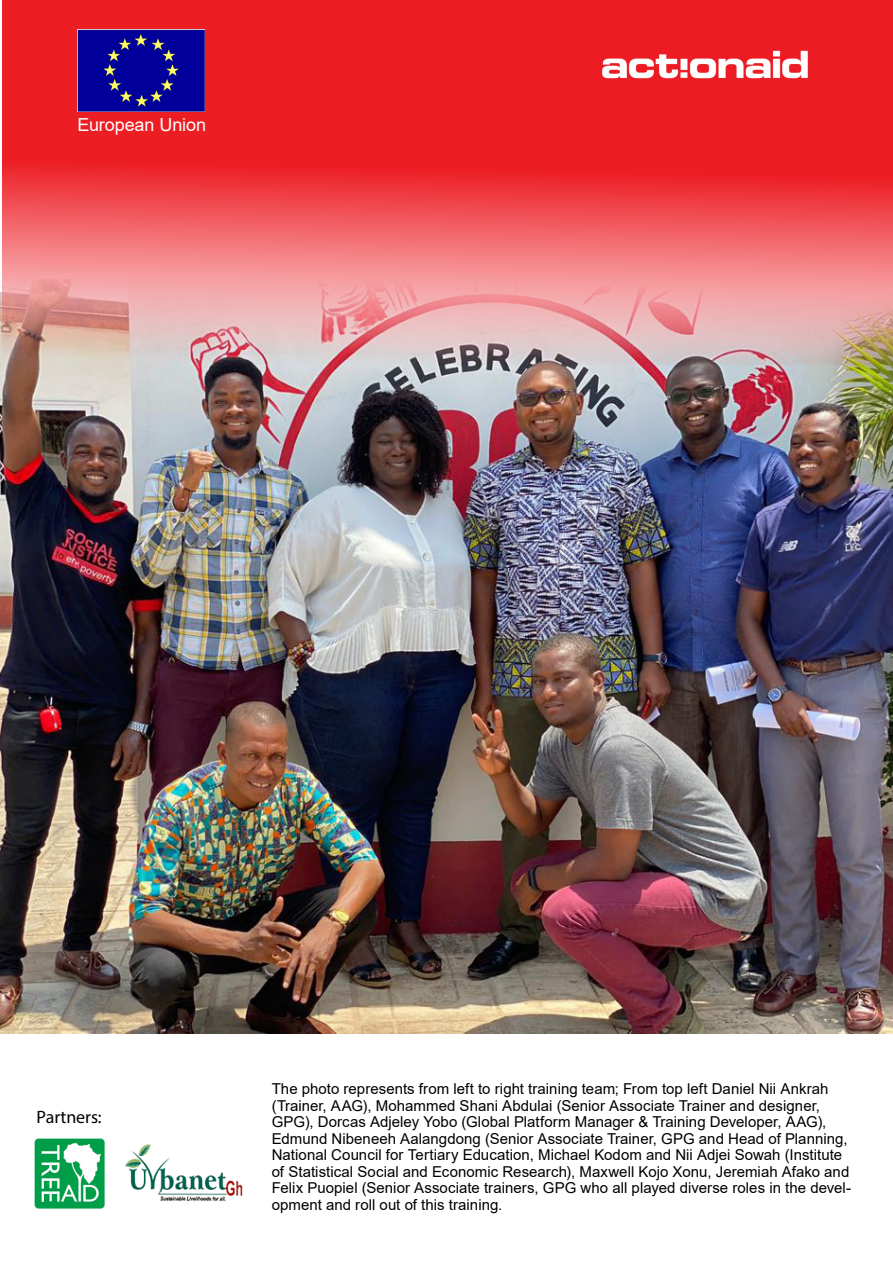
<style>
.page{position:relative;width:893px;height:1263px;background:#fff}
.page>*{position:absolute;margin:0;border:0;box-sizing:border-box;transform-origin:0 0}
.t1{font:18px "Arial";letter-spacing:-.005em;color:#fff}
.t2{font:18px "Myriad Pro";letter-spacing:-.005em;color:#000}
.t3{font:15px/16.5px "Arial";letter-spacing:.005em;color:#000}
</style>
<div class="page">
<img style="left:0;top:286px;width:893px;height:748px">
<svg style="left:2px;top:0;width:891px;height:364px;background:#eb555a"></svg>
<img style="left:598px;top:34px;width:213px;height:57px">
<img style="left:77px;top:30px;width:128px;height:81px">
<img style="left:125px;top:1144px;width:118px;height:58px">
<img style="left:34px;top:1138px;width:71px;height:71px">
<p class="t1" style="left:77px;top:112px;width:130px">European Union</p>
<p class="t2" style="left:37px;top:1106px;width:67px">Partners:</p>
<p class="t3" style="left:272px;top:1081px;width:581px">The photo represents from left to right training team; From top left Daniel Nii Ankrah (Trainer, AAG), Mohammed Shani Abdulai (Senior Associate Trainer and designer, GPG), Dorcas Adjeley Yobo (Global Platform Manager &amp; Training Developer, AAG), Edmund Nibeneeh Aalangdong (Senior Associate Trainer, GPG and Head of Planning, National Council for Tertiary Education, Michael Kodom and Nii Adjei Sowah (Institute of Statistical Social and Economic Research), Maxwell Kojo Xonu, Jeremiah Afako and Felix Puopiel (Senior Associate trainers, GPG who all played diverse roles in the devel&shy;opment and roll out of this training.</p>
<p class="t2" style="left:464px;top:1164px;width:20px">68</p>
</div>
